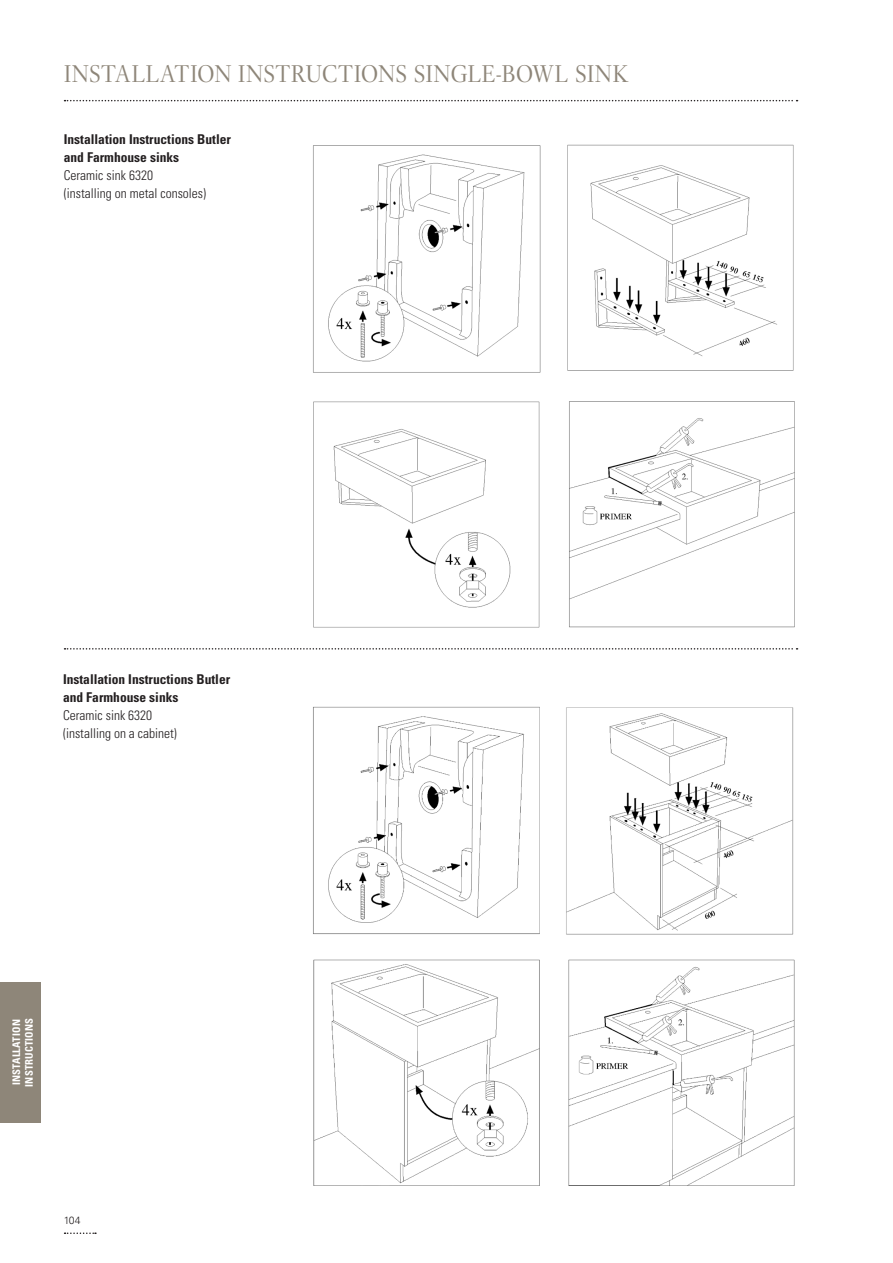
<style>
.page{position:relative;width:893px;height:1263px;background:#fff}
.page>*{position:absolute;margin:0;border:0;box-sizing:border-box;transform-origin:0 0}
.t1{font:24px "Villeroy Boch Cyrillic";letter-spacing:-.005em;color:#8e8679}
.t2{font:700 condensed 13.5px/18px "Univers LT";color:#231f20}
.t3{font:300 condensed 13.5px "Univers LT";color:#231f20}
.t4{font:700 condensed 10.5px/12.6px "Univers LT";letter-spacing:.02em;color:#fff}
.t5{font:300 10.5px "Univers LT";color:#231f20}
.s1{font-weight:300}
</style>
<div class="page">
<svg style="left:65px;top:1232px;width:31px;height:2px"></svg>
<div style="left:0;top:982px;width:41px;height:141px;background:#8e8679"></div>
<svg style="left:65px;top:100px;width:732px;height:1px"></svg>
<img style="left:313px;top:144px;width:482px;height:484px">
<svg style="left:65px;top:648px;width:732px;height:2px"></svg>
<img style="left:313px;top:706px;width:482px;height:480px">
<p class="t1" style="left:64px;top:59px;width:566px">INSTALLATION INSTRUCTIONS SINGLE-BOWL SINK</p>
<p class="t2" style="left:64px;top:130px;width:169px">Installation Instructions Butler and Farmhouse sinks</p>
<p class="t3" style="left:64px;top:167px;width:91px">Ceramic sink 6320</p>
<p class="t3" style="left:64px;top:185px;width:144px">(installing on metal consoles)</p>
<p class="t2" style="left:63px;top:670px;width:169px">Installation Instructions Butler and Farmhouse sinks<br><span class="s1">Ceramic sink 6320<br>(installing on a cabinet)</span></p>
<p class="t4" style="left:10px;top:1087px;width:70px;rotate:-90deg">INSTALLATION<br>INSTRUCTIONS</p>
<p class="t5" style="left:64px;top:1214px;width:18px">104</p>
</div>
